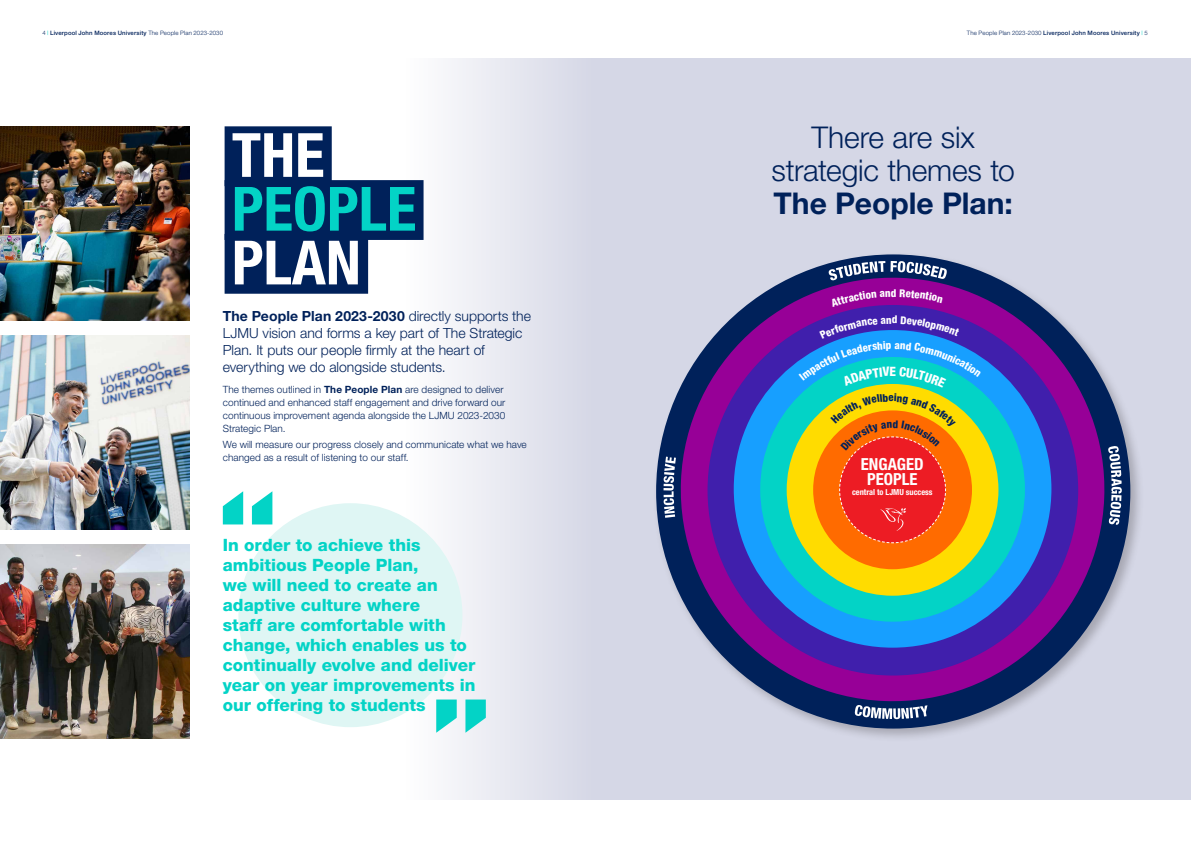
<style>
.page{position:relative;width:1191px;height:842px;background:#fff}
.page>*{position:absolute;margin:0;border:0;box-sizing:border-box;transform-origin:0 0}
.t1{font:700 condensed 61.1px/53.8px "Helvetica Neue LT Std";color:#fff}
.t2{font:300 30px/33px "Helvetica Neue LT Std";letter-spacing:-.005em;color:#00215a;text-align:center}
.t3{font:700 30px "Helvetica Neue LT Std";color:#00215a}
.t4{font:800 17px/20px "Helvetica Neue LT Std";color:#03d3c6}
.t5{font:700 condensed 16.6px/14.8px "Helvetica Neue LT Std";color:#fff;text-align:center}
.t6{font:300 14px/17px "Helvetica Neue LT Std";color:#00215a}
.t7{font:800 condensed 12.9px "Helvetica Neue LT Std";color:#fff}
.t8{font:800 condensed 10.8px "Helvetica Neue LT Std";color:#00215a}
.t9{font:800 condensed 10.8px "Helvetica Neue LT Std";color:#fff}
.t10{font:300 10px/13px "Helvetica Neue LT Std";letter-spacing:.005em;color:#00215a}
.t11{font:700 condensed 8.3px "Helvetica Neue LT Std";color:#fff}
.t12{font:500 6px "Helvetica Neue LT Std";letter-spacing:.025em;color:#00215a}
.s1{font-weight:300}
.s2{font-weight:400;font-stretch:condensed;color:#03d3c6}
.s3{color:#03d3c6}
.s4{font-weight:700}
</style>
<div class="page">
<div style="left:595px;top:58px;width:596px;height:741px;background:#d5d7e6"></div>
<div style="left:653px;top:251px;width:491px;height:492px;background:#231f20;opacity:.26"></div>
<div style="left:405px;top:58px;width:190px;height:741px;background:linear-gradient(to right,#fefefe,#d5d7e6)"></div>
<img style="left:0;top:126px;width:190px;height:194px">
<img style="left:0;top:336px;width:190px;height:194px">
<img style="left:0;top:544px;width:190px;height:194px">
<div style="left:225px;top:126px;width:107px;height:60px;background:#00215a"></div>
<div style="left:225px;top:180px;width:198px;height:60px;background:#00215a"></div>
<div style="left:225px;top:234px;width:143px;height:60px;background:#00215a"></div>
<div style="left:656px;top:254px;width:474px;height:474px;background:#00215a;border-radius:50%"></div>
<svg style="left:676px;top:273px;width:432px;height:433px"></svg>
<div style="left:707px;top:305px;width:371px;height:370px;background:#401fac;border-radius:50%"></div>
<div style="left:733px;top:330px;width:318px;height:318px;background:#179fff;border-radius:50%"></div>
<div style="left:760px;top:357px;width:265px;height:265px;background:#03d3c6;border-radius:50%"></div>
<div style="left:786px;top:384px;width:212px;height:212px;background:#ffdc00;border-radius:50%"></div>
<div style="left:813px;top:410px;width:159px;height:159px;background:#ff6b00;border-radius:50%"></div>
<svg style="left:1107px;top:446px;width:14px;height:79px"></svg>
<svg style="left:663px;top:457px;width:13px;height:61px"></svg>
<svg style="left:828px;top:261px;width:119px;height:20px"></svg>
<svg style="left:854px;top:704px;width:73px;height:15px"></svg>
<div style="left:238px;top:503px;width:224px;height:224px;background:#dff6f4;border-radius:50%"></div>
<svg style="left:252px;top:491px;width:20px;height:33px"></svg>
<svg style="left:223px;top:491px;width:20px;height:33px"></svg>
<svg style="left:436px;top:699px;width:21px;height:34px"></svg>
<svg style="left:465px;top:699px;width:21px;height:34px"></svg>
<svg style="left:830px;top:394px;width:125px;height:150px"></svg>
<svg style="left:799px;top:316px;width:182px;height:72px"></svg>
<svg style="left:830px;top:291px;width:60px;height:16px"></svg>
<svg style="left:899px;top:289px;width:43px;height:14px"></svg>
<p class="t12" style="left:43px;top:30px;width:182px"><span class="s1">4</span> <span class="s2">|</span> Liverpool John Moores University <span class="s1">The People Plan 2023-2030</span></p>
<p class="t12" style="left:967px;top:30px;width:182px"><span class="s1">The People Plan 2023-2030</span> Liverpool John Moores University <span class="s2">|</span> <span class="s1">5</span></p>
<p class="t1" style="left:232px;top:127px;width:186px">THE<br><span class="s3">PEOPLE<br></span>PLAN</p>
<p class="t2" style="left:771px;top:120px;width:245px">There are six strategic themes to</p>
<p class="t3" style="left:773px;top:184px;width:241px">The People Plan:</p>
<p class="t6" style="left:223px;top:307px;width:310px"><span class="s4">The People Plan 2023-2030</span> directly supports the LJMU vision and forms a key part of The Strategic Plan. It puts our people frmly at the heart of everything we do alongside students.</p>
<p class="t10" style="left:223px;top:383px;width:284px">The themes outlined in <span class="s4">The People Plan</span> are designed to deliver continued and enhanced staff engagement and drive forward our continuous improvement agenda alongside the LJMU 2023-2030<br>Strategic Plan.</p>
<p class="t10" style="left:223px;top:438px;width:305px">We will measure our progress closely and communicate what we have changed as a result of listening to our staff.</p>
<p class="t4" style="left:223px;top:535px;width:254px">In order to achieve this ambitious People Plan,<br>we will need to create an adaptive culture where<br>staff are comfortable with change, which enables us to continually evolve and deliver year on year improvements in our offering to students</p>
<p class="t9" style="left:890px;top:286px;width:7px">d</p>
<p class="t7" style="left:889px;top:363px;width:8px">E</p>
<p class="t8" style="left:888px;top:391px;width:7px">e</p>
<p class="t5" style="left:861px;top:456px;width:64px">ENGAGED<br>PEOPLE</p>
<p class="t11" style="left:852px;top:487px;width:82px">central to LJMU success</p>
</div>
